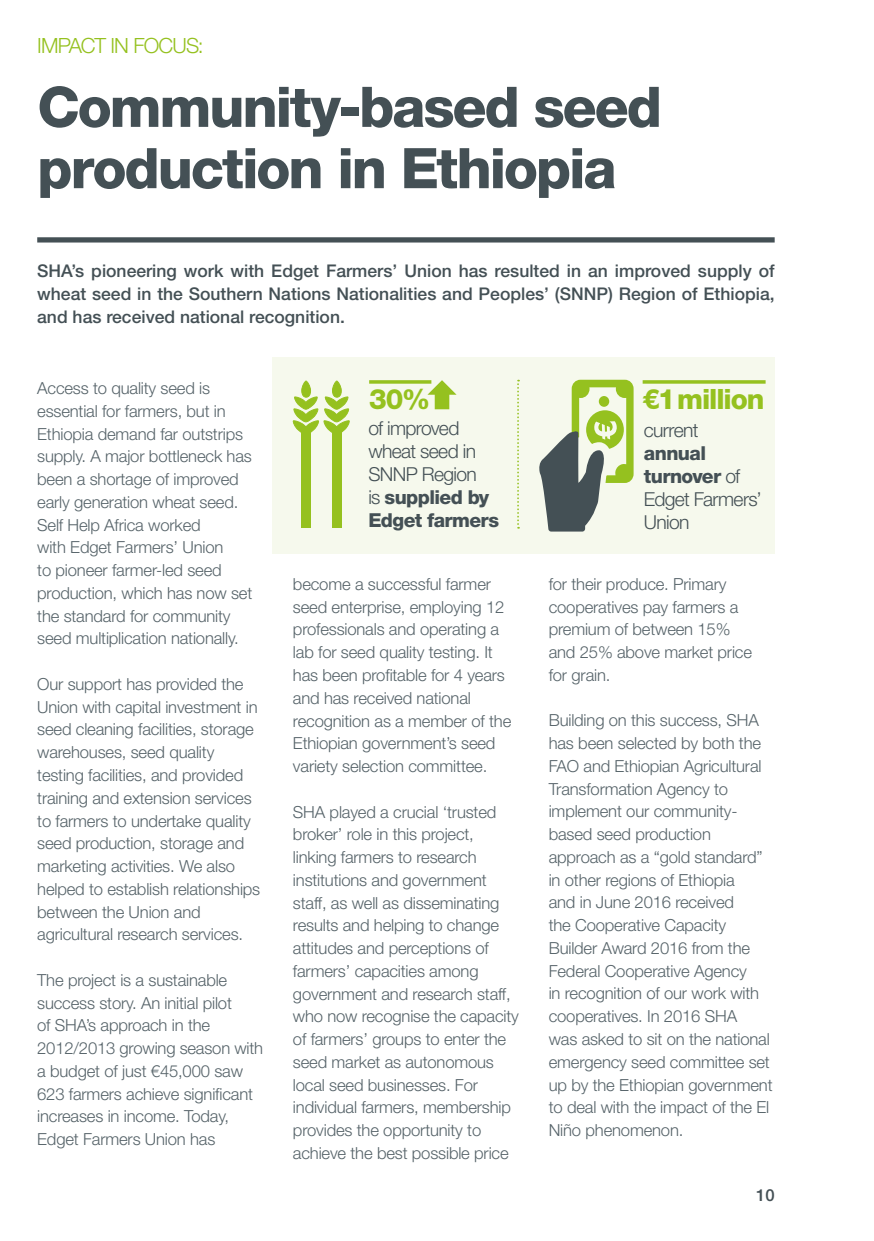
<style>
.page{position:relative;width:874px;height:1241px;background:#fff}
.page>*{position:absolute;margin:0;border:0;box-sizing:border-box;transform-origin:0 0}
.t1{font:800 56px/61.2px "Helvetica Neue LT Std";letter-spacing:-.04em;color:#445055}
.t2{font:800 28px "Helvetica Neue LT Std";letter-spacing:-.04em;color:#95c11f}
.t3{font:300 21px "Helvetica Neue LT Std";letter-spacing:-.04em;color:#95c11f}
.t4{font:300 19.25px/23.1px "Helvetica Neue LT Std";letter-spacing:-.035em;color:#445055}
.t5{font:500 17.5px/22.8px "Helvetica Neue LT Std";color:#445055;text-align:justify}
.t6{font:300 16.62px/22.8px "Helvetica Neue LT Std";letter-spacing:-.01em;color:#566369}
.t7{font:500 16.62px "Helvetica Neue LT Std";color:#445055}
.s1{font-weight:800}
</style>
<div class="page">
<div style="left:272px;top:357px;width:502px;height:196px;background:#f6f9ed"></div>
<div style="left:37px;top:237px;width:737px;height:5px;background:#445055"></div>
<hr style="left:369px;top:380px;width:62px;height:3px;background:#95c11f">
<svg style="left:427px;top:380px;width:29px;height:29px"></svg>
<div style="left:302px;top:429px;width:9px;height:99px;background:#95c11f"></div>
<div style="left:332px;top:429px;width:9px;height:99px;background:#95c11f"></div>
<svg style="left:292px;top:380px;width:58px;height:55px"></svg>
<hr style="left:642px;top:380px;width:123px;height:3px;background:#95c11f">
<svg style="left:539px;top:379px;width:94px;height:152px"></svg>
<svg style="left:517px;top:379px;width:2px;height:149px"></svg>
<p class="t3" style="left:37px;top:33px;width:168px">Impact in focus:</p>
<h1 class="t1" style="left:37px;top:76px;width:626px">Community-based seed production in Ethiopia</h1>
<p class="t5" style="left:37px;top:259px;width:738px">SHA’s pioneering work with Edget Farmers’ Union has resulted in an improved supply of wheat seed in the Southern Nations Nationalities and Peoples’ (SNNP) Region of Ethiopia, and has received national recognition.</p>
<p class="t6" style="left:37px;top:376px;width:216px">Access to quality seed is essential for farmers, but in<br>Ethiopia demand far outstrips supply. A major bottleneck has been a shortage of improved early generation wheat seed.<br>Self Help Africa worked<br>with Edget Farmers’ Union<br>to pioneer farmer-led seed production, which has now set the standard for community seed multiplication nationally.</p>
<p class="t6" style="left:37px;top:672px;width:224px">Our support has provided the<br>Union with capital investment in seed cleaning facilities, storage warehouses, seed quality testing facilities, and provided training and extension services to farmers to undertake quality seed production, storage and marketing activities. We also helped to establish relationships between the Union and agricultural research services.</p>
<p class="t6" style="left:37px;top:968px;width:227px">The project is a sustainable success story. An initial pilot<br>of SHA’s approach in the<br>2012/2013 growing season with a budget of just €45,000 saw<br>623 farmers achieve significant increases in income. Today,<br>Edget Farmers Union has</p>
<h2 class="t2" style="left:369px;top:382px;width:63px">30%</h2>
<p class="t4" style="left:368px;top:416px;width:132px">of improved wheat seed in<br>SNNP Region<br>is <span class="s1">supplied by<br>Edget farmers</span></p>
<p class="t6" style="left:293px;top:572px;width:220px">become a successful farmer seed enterprise, employing 12 professionals and operating a lab for seed quality testing. It has been profitable for 4 years and has received national recognition as a member of the<br>Ethiopian government’s seed variety selection committee.</p>
<p class="t6" style="left:293px;top:799px;width:227px">SHA played a crucial ‘trusted broker’ role in this project, linking farmers to research institutions and government staff, as well as disseminating results and helping to change attitudes and perceptions of farmers’ capacities among government and research staff, who now recognise the capacity of farmers’ groups to enter the seed market as autonomous local seed businesses. For individual farmers, membership provides the opportunity to achieve the best possible price</p>
<h2 class="t2" style="left:642px;top:382px;width:123px">€1million</h2>
<p class="t4" style="left:643px;top:418px;width:56px">current</p>
<p class="t4" style="left:643px;top:441px;width:119px"><span class="s1">annual turnover</span> of<br>Edget Farmers’<br>Union</p>
<p class="t6" style="left:548px;top:572px;width:205px">for their produce. Primary cooperatives pay farmers a premium of between 15% and 25% above market price for grain.</p>
<p class="t6" style="left:548px;top:708px;width:225px">Building on this success, SHA has been selected by both the<br>FAO and Ethiopian Agricultural<br>Transformation Agency to implement our community&shy;based seed production approach as a “gold standard” in other regions of Ethiopia<br>and in June 2016 received<br>the Cooperative Capacity<br>Builder Award 2016 from the<br>Federal Cooperative Agency<br>in recognition of our work with cooperatives. In 2016 SHA<br>was asked to sit on the national emergency seed committee set up by the Ethiopian government to deal with the impact of the El<br>Niño phenomenon.</p>
<p class="t7" style="left:755px;top:1185px;width:20px">10</p>
</div>
